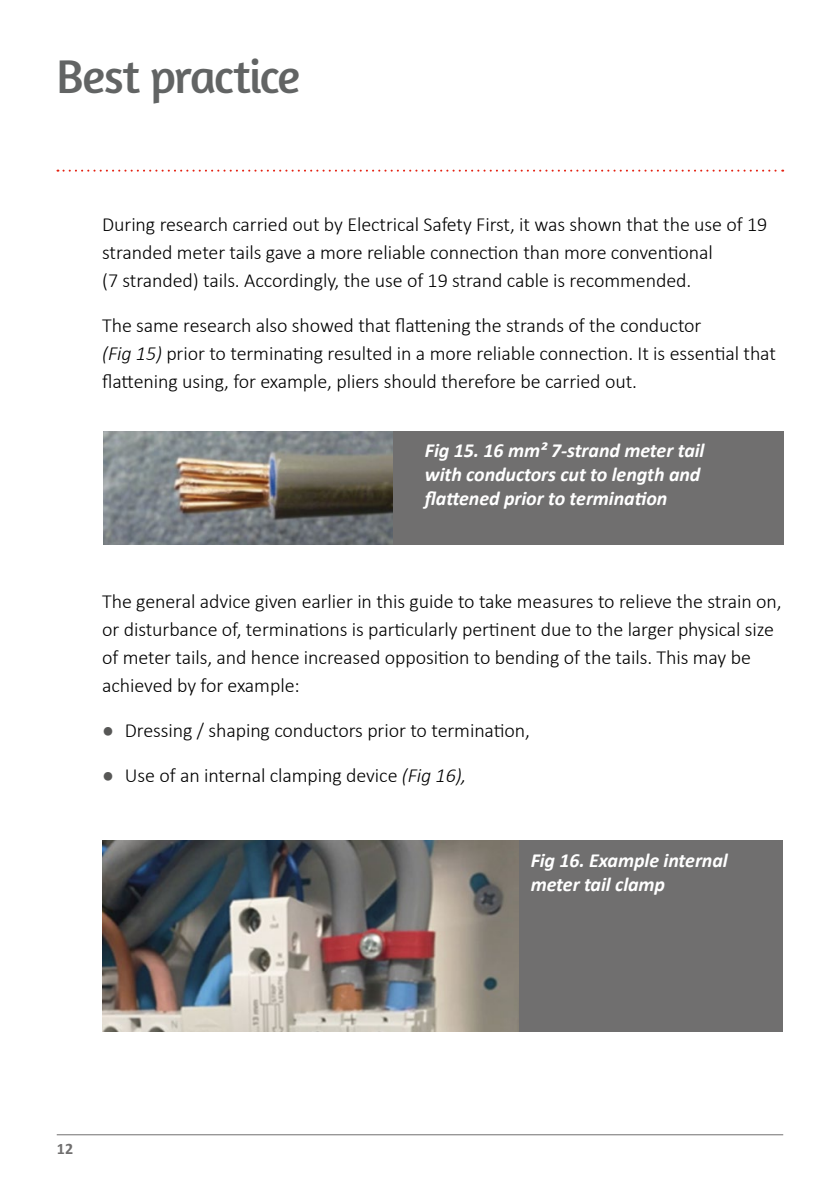
<style>
.page{position:relative;width:840px;height:1191px;background:#fff}
.page>*{position:absolute;margin:0;border:0;box-sizing:border-box;transform-origin:0 0}
.Section_start_span{font:48px "Amaranth";letter-spacing:-.035em;color:#626464}
.Body{font:300 20px/28px "Calibri";letter-spacing:-.005em;color:#000}
.Figure-Caption{font:italic 700 20px/24px "Calibri";letter-spacing:-.005em;color:#fff}
.t1{font:700 16px "Calibri";color:#706f6f}
.s1{font-style:italic}
.s2{font-weight:700;font-size:24px;color:#575756}
</style>
<div class="page">
<hr style="left:57px;top:1134px;width:725px;height:1px;background:#706f6f">
<svg style="left:57px;top:170px;width:725px;height:2px"></svg>
<img style="left:103px;top:431px;width:289px;height:113px">
<div style="left:392px;top:431px;width:390px;height:113px;background:#706f6f"></div>
<img style="left:103px;top:840px;width:416px;height:192px">
<div style="left:519px;top:840px;width:263px;height:192px;background:#706f6f"></div>
<p class="Section_start_span" style="left:56px;top:48px;width:245px">Best practice</p>
<p class="Body" style="left:102px;top:210px;width:666px">During research carried out by Electrical Safety First, it was shown that the use of 19 stranded meter tails gave a more reliable connection than more conventional<br>(7 stranded) tails. Accordingly, the use of 19 strand cable is recommended.</p>
<p class="Body" style="left:102px;top:311px;width:675px">The same research also showed that flattening the strands of the conductor<br><span class="s1">(Fig 15)</span> prior to terminating resulted in a more reliable connection. It is essential that flattening using, for example, pliers should therefore be carried out.</p>
<p class="Figure-Caption" style="left:424px;top:438px;width:281px">Fig 15. 16 mm² 7-strand meter tail with conductors cut to length and flattened prior to termination</p>
<p class="Body" style="left:102px;top:587px;width:680px">The general advice given earlier in this guide to take measures to relieve the strain on, or disturbance of, terminations is particularly pertinent due to the larger physical size of meter tails, and hence increased opposition to bending of the tails. This may be achieved by for example:</p>
<p class="Body" style="left:102px;top:716px;width:429px"><span class="s2">•</span> Dressing / shaping conductors prior to termination,</p>
<p class="Body" style="left:102px;top:761px;width:365px"><span class="s2">•</span> Use of an internal clamping device <span class="s1">(Fig 16),</span></p>
<p class="t1" style="left:57px;top:1138px;width:18px">12</p>
<p class="Figure-Caption" style="left:530px;top:847px;width:198px">Fig 16. Example internal meter tail clamp</p>
</div>
